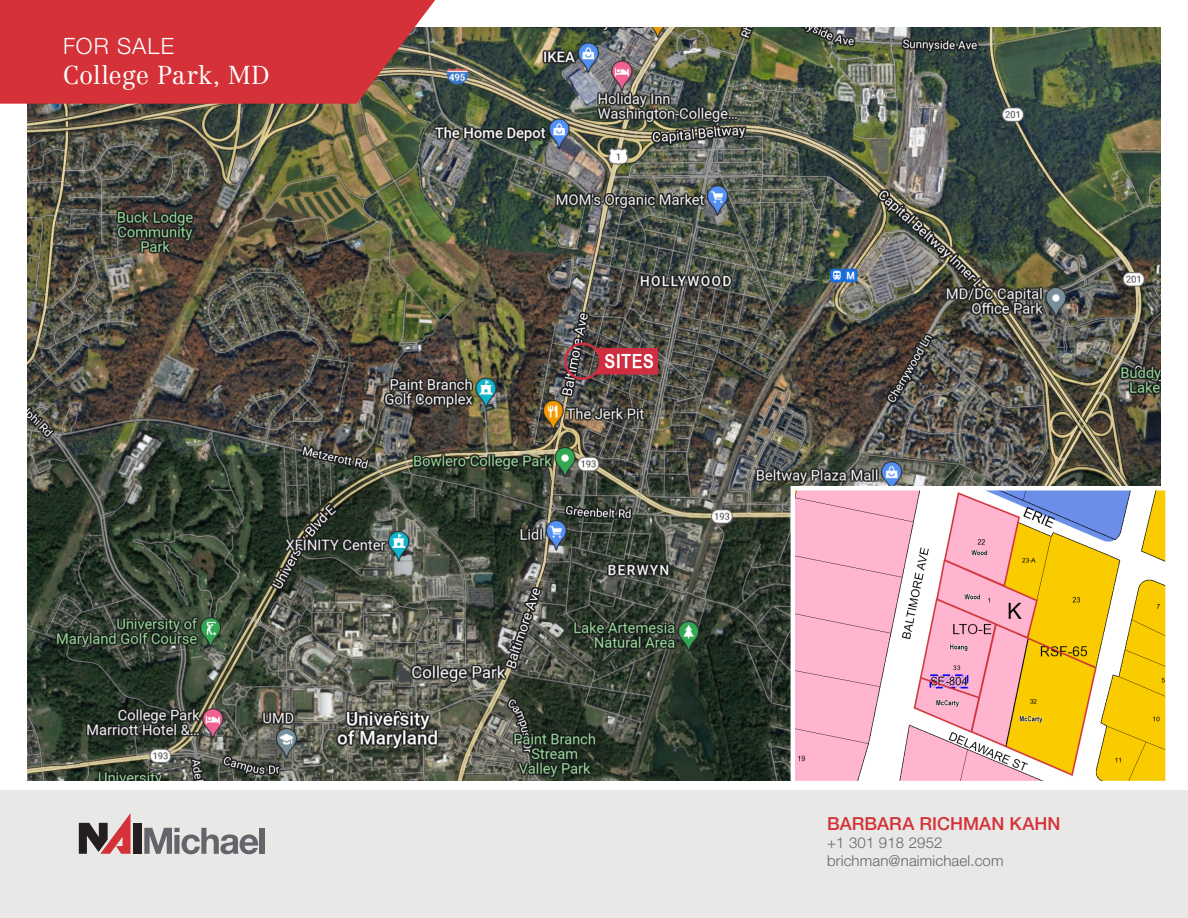
<style>
.page{position:relative;width:1188px;height:918px;background:#fff}
.page>*{position:absolute;margin:0;border:0;box-sizing:border-box;transform-origin:0 0}
.t1{font:300 25.5px "Centennial LT Std";letter-spacing:.005em;color:#fff}
.t2{font:300 22.5px "Helvetica Neue LT Std";letter-spacing:.05em;color:#fff}
.t3{font:500 18px "Helvetica Neue LT Std";letter-spacing:.005em;color:#d43238}
.t4{font:300 15px "Helvetica Neue LT Std";letter-spacing:.01em;color:#63656a}
</style>
<div class="page">
<img style="left:27px;top:27px;width:1134px;height:754px">
<div style="left:0;top:791px;width:1188px;height:127px;background:#e8e8e7"></div>
<div style="left:133px;top:823px;width:8px;height:31px;background:#231f20"></div>
<svg style="left:79px;top:813px;width:52px;height:41px"></svg>
<svg style="left:144px;top:828px;width:114px;height:26px"></svg>
<div style="left:260px;top:828px;width:5px;height:26px;background:#63656a"></div>
<svg style="left:0;top:0;width:435px;height:104px;fill:#d43238"></svg>
<img style="left:796px;top:491px;width:369px;height:289px">
<div style="left:791px;top:486px;width:379px;height:299px;border:4px solid #fff"></div>
<p class="t2" style="left:63px;top:32px;width:113px">FOR SALE</p>
<p class="t1" style="left:63px;top:60px;width:208px">College Park, MD</p>
<p class="t3" style="left:827px;top:813px;width:235px">BARBARA RICHMAN KAHN</p>
<p class="t4" style="left:827px;top:834px;width:117px">+1 301 918 2952</p>
<p class="t4" style="left:827px;top:852px;width:178px">brichman@naimichael.com</p>
</div>
